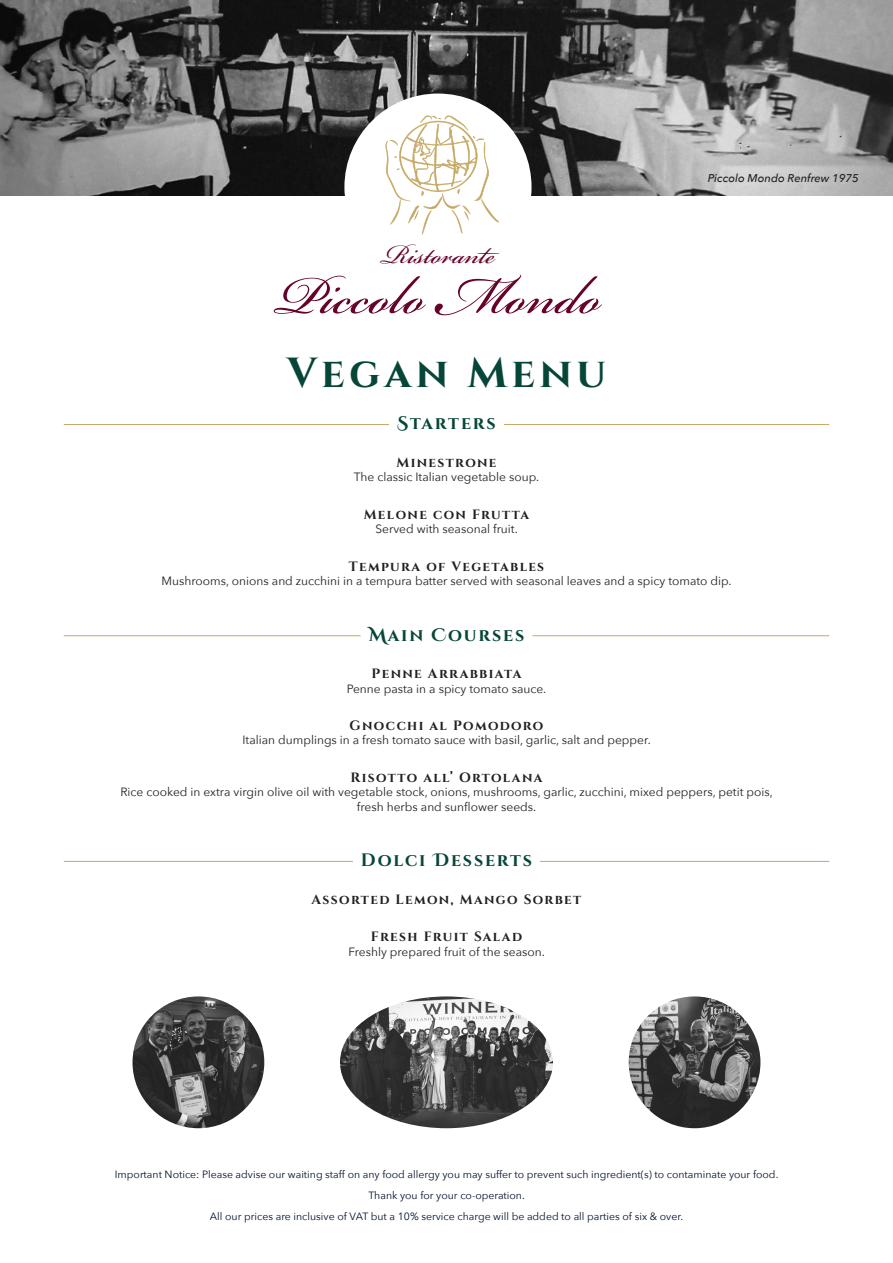
<style>
.page{position:relative;width:893px;height:1263px;background:#fff}
.page>*{position:absolute;margin:0;border:0;box-sizing:border-box;transform-origin:0 0}
.t1{font:83.25px "Bickham Script Std";color:#67022a}
.t2{font:700 42px "Cinzel";letter-spacing:.1em;color:#064638}
.t3{font:41.7px "Bickham Script Pro";color:#67022a}
.t4{font:700 18px "Cinzel";letter-spacing:.1em;color:#064638}
.t5{font:700 13.5px "Cinzel";letter-spacing:.1em;color:#231f20}
.t6{font:12px/14.4px "Avenir Next";color:#231f20;text-align:center}
.t7{font:italic 500 11.25px "Avenir Next";color:#231f20}
.t8{font:10.5px "Avenir Next";color:#00112e}
.s1{font-family:"Cinzel Decorative"}
</style>
<div class="page">
<img style="left:0;top:0;width:893px;height:196px">
<div style="left:344px;top:94px;width:187px;height:187px;background:#fff;border-radius:50%"></div>
<svg style="left:385px;top:115px;width:114px;height:119px"></svg>
<hr style="left:64px;top:424px;width:325px;height:1px;background:#c5a964">
<hr style="left:504px;top:424px;width:325px;height:1px;background:#c5a964">
<hr style="left:64px;top:635px;width:297px;height:1px;background:#c5a964">
<hr style="left:532px;top:635px;width:297px;height:1px;background:#c5a964">
<hr style="left:64px;top:861px;width:289px;height:1px;background:#c5a964">
<hr style="left:540px;top:861px;width:289px;height:1px;background:#c5a964">
<img style="left:133px;top:996px;width:131px;height:132px;border-radius:66px">
<img style="left:340px;top:996px;width:213px;height:132px">
<img style="left:629px;top:996px;width:131px;height:132px;border-radius:66px">
<p class="t3" style="left:381px;top:224px;width:116px">Ristorante</p>
<p class="t1" style="left:275px;top:235px;width:327px">Piccolo Mondo</p>
<p class="t7" style="left:708px;top:169px;width:153px">Piccolo Mondo Renfrew 1975</p>
<p class="t2" style="left:287px;top:347px;width:321px">Vegan Menu</p>
<p class="t4" style="left:397px;top:412px;width:100px"><span class="s1">S</span>tarters</p>
<p class="t5" style="left:396px;top:454px;width:102px">Minestrone</p>
<p class="t6" style="left:354px;top:469px;width:187px">The classic Italian vegetable soup.</p>
<p class="t5" style="left:364px;top:506px;width:167px">Melone con Frutta</p>
<p class="t6" style="left:375px;top:521px;width:144px">Served with seasonal fruit.</p>
<p class="t5" style="left:349px;top:558px;width:197px">Tempura of Vegetables</p>
<p class="t6" style="left:162px;top:573px;width:572px">Mushrooms, onions and zucchini in a tempura batter served with seasonal leaves and a spicy tomato dip.</p>
<p class="t4" style="left:369px;top:624px;width:157px"><span class="s1">M</span>ain <span class="s1">C</span>ourses</p>
<p class="t5" style="left:372px;top:665px;width:151px">Penne Arrabbiata</p>
<p class="t6" style="left:347px;top:681px;width:201px">Penne pasta in a spicy tomato sauce.</p>
<p class="t5" style="left:350px;top:717px;width:195px">Gnocchi al Pomodoro</p>
<p class="t6" style="left:242px;top:732px;width:410px">Italian dumplings in a fresh tomato sauce with basil, garlic, salt and pepper.</p>
<p class="t5" style="left:350px;top:769px;width:194px">Risotto all’ Ortolana</p>
<p class="t6" style="left:120px;top:784px;width:654px">Rice cooked in extra virgin olive oil with vegetable stock, onions, mushrooms, garlic, zucchini, mixed peppers, petit pois, fresh herbs and sunflower seeds.</p>
<p class="t4" style="left:361px;top:849px;width:173px">Dolci <span class="s1">D</span>esserts</p>
<p class="t5" style="left:312px;top:891px;width:271px">Assorted Lemon, Mango Sorbet</p>
<p class="t5" style="left:371px;top:928px;width:153px">Fresh Fruit Salad</p>
<p class="t6" style="left:348px;top:944px;width:198px">Freshly prepared fruit of the season.</p>
<p class="t8" style="left:115px;top:1166px;width:665px">Important Notice: Please advise our waiting staff on any food allergy you may suffer to prevent such ingredient(s) to contaminate your food.</p>
<p class="t8" style="left:368px;top:1187px;width:158px">Thank you for your co-operation.</p>
<p class="t8" style="left:210px;top:1208px;width:475px">All our prices are inclusive of VAT but a 10% service charge will be added to all parties of six &amp; over.</p>
</div>
